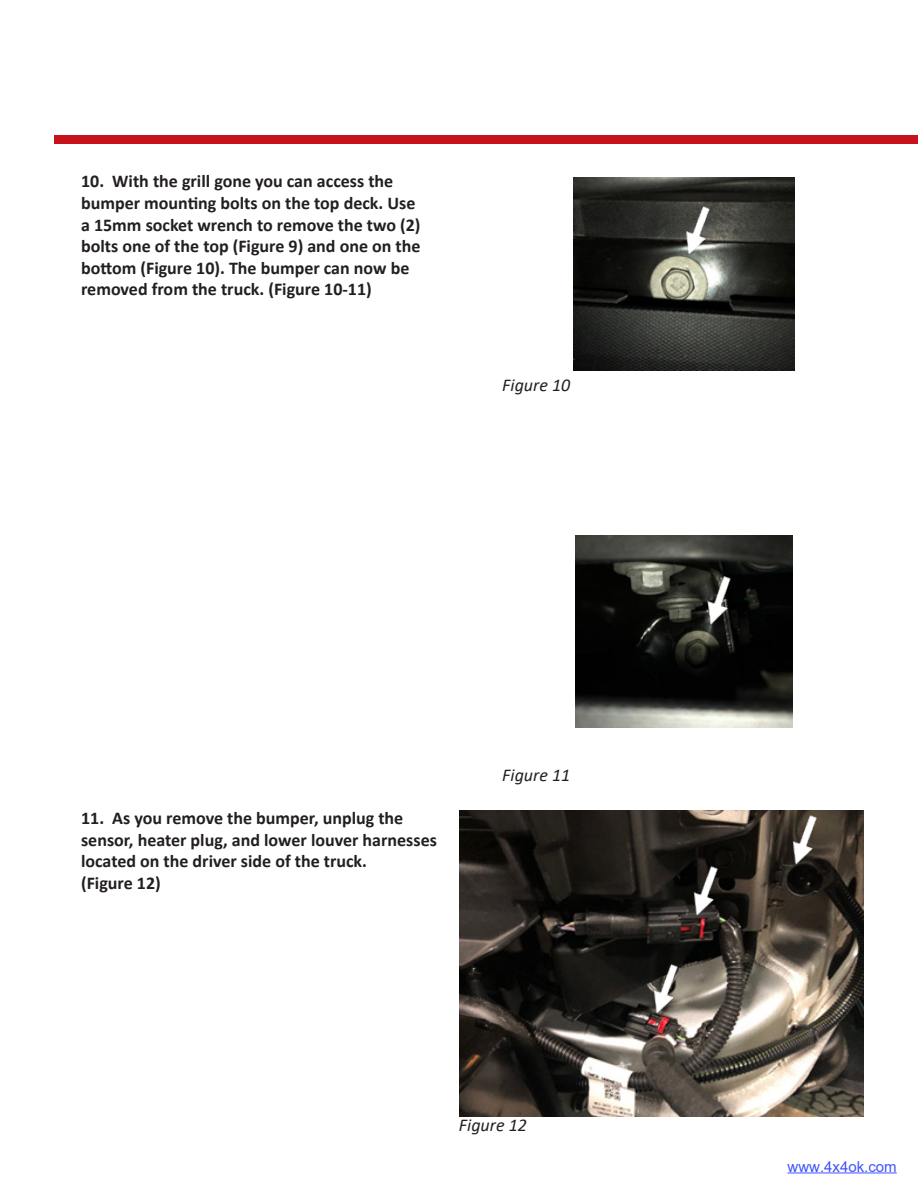
<style>
.page{position:relative;width:918px;height:1188px;background:#fff}
.page>*{position:absolute;margin:0;border:0;box-sizing:border-box;transform-origin:0 0}
.t1{font:700 18px/21.6px "Calibri";color:#231f20}
.t2{font:italic 18px "Calibri";color:#231f20}
.t3{font:15px "Arial";color:#4054ff}
</style>
<div class="page">
<div style="left:54px;top:135px;width:864px;height:9px;background:#c6131b"></div>
<svg style="left:710px;top:810px;width:39px;height:1px"></svg>
<img style="left:573px;top:178px;width:221px;height:192px">
<img style="left:575px;top:535px;width:217px;height:192px">
<img style="left:459px;top:811px;width:405px;height:306px">
<img style="left:667px;top:206px;width:43px;height:69px">
<img style="left:688px;top:577px;width:43px;height:68px">
<img style="left:674px;top:865px;width:43px;height:71px">
<img style="left:635px;top:964px;width:43px;height:71px">
<img style="left:773px;top:814px;width:43px;height:71px">
<hr style="left:788px;top:1173px;width:109px;height:1px;background:#4054ff">
<p class="t1" style="left:81px;top:170px;width:341px">10. With the grill gone you can access the bumper mounting bolts on the top deck. Use a 15mm socket wrench to remove the two (2) bolts one of the top (Figure 9) and one on the bottom (Figure 10). The bumper can now be removed from the truck. (Figure 10-11)</p>
<p class="t2" style="left:502px;top:372px;width:69px">Figure 10</p>
<p class="t1" style="left:81px;top:807px;width:357px">11. As you remove the bumper, unplug the sensor, heater plug, and lower louver harnesses located on the driver side of the truck.<br>(Figure 12)</p>
<p class="t2" style="left:502px;top:762px;width:69px">Figure 11</p>
<p class="t2" style="left:459px;top:1113px;width:69px">Figure 12</p>
<p class="t3" style="left:788px;top:1156px;width:111px">www.4x4ok.com</p>
</div>
